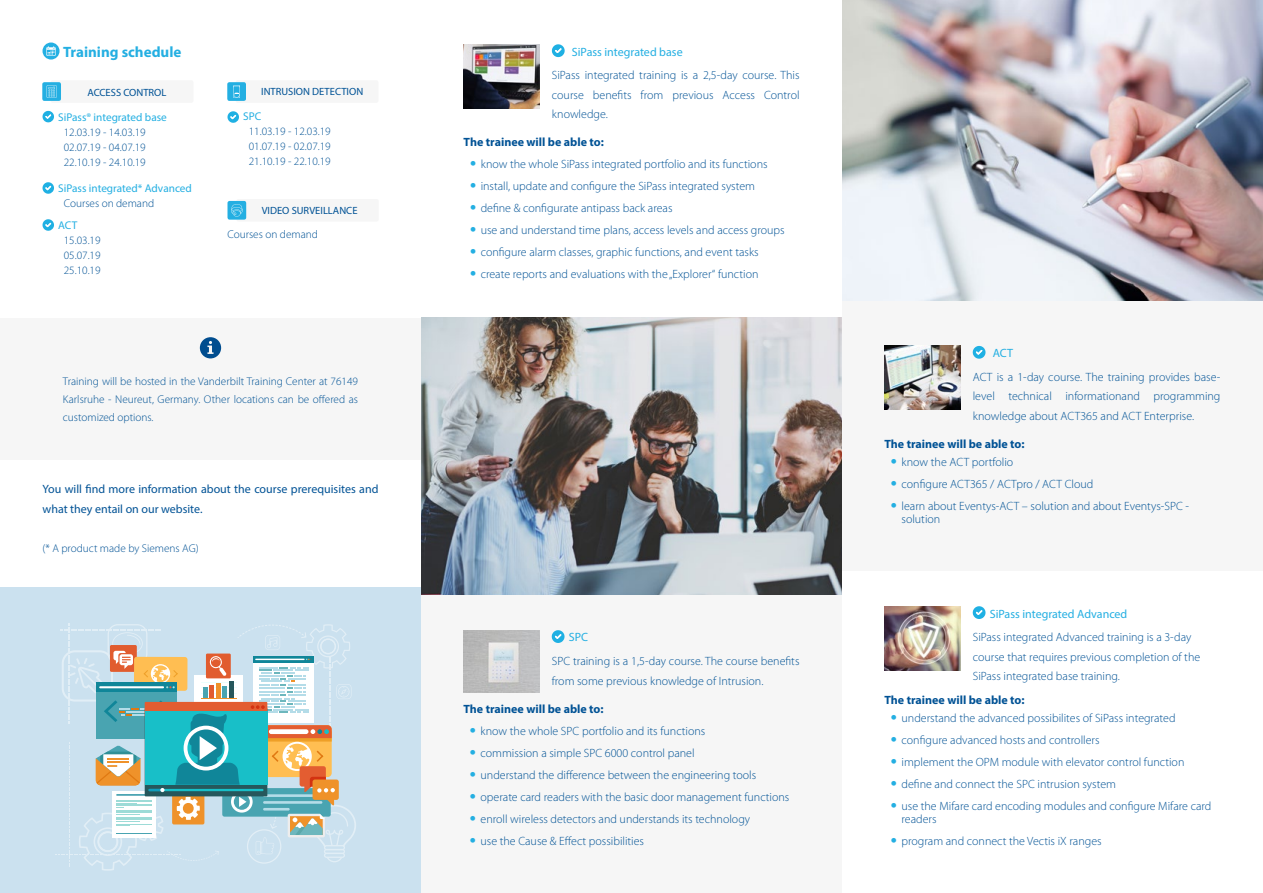
<style>
.page{position:relative;width:1263px;height:893px;background:#fff}
.page>*{position:absolute;margin:0;border:0;box-sizing:border-box;transform-origin:0 0}
.t1{font:700 15px "Myriad Pro";color:#24afe2}
.t2{font:300 12px/19.5px "Myriad Pro";color:#005295}
.t3{font:700 12px "Myriad Pro";color:#005295}
.t4{font:12px/19.5px "Myriad Pro";color:#005295}
.t5{font:12px "Myriad Pro";color:#24afe2}
.t6{font:300 11.25px/15px "Myriad Pro";color:#005295;text-align:justify}
.t7{font:11.25px "Myriad Pro";color:#24afe2}
.t8{font:10.5px "Myriad Pro";color:#005295}
.s1{font-weight:700;font-size:18px;color:#24afe2}
</style>
<div class="page">
<div style="left:236px;top:80px;width:142px;height:23px;background:#f6f6f6;border-radius:2px"></div>
<div style="left:51px;top:80px;width:142px;height:23px;background:#f6f6f6;border-radius:2px"></div>
<div style="left:0;top:318px;width:421px;height:141px;background:#f6f6f6"></div>
<div style="left:421px;top:583px;width:421px;height:310px;background:#f6f6f6"></div>
<div style="left:842px;top:279px;width:421px;height:292px;background:#f6f6f6"></div>
<img style="left:463px;top:631px;width:76px;height:61px">
<svg style="left:552px;top:630px;width:12px;height:13px"></svg>
<div style="left:43px;top:43px;width:17px;height:17px;background:#24b0e3;border-radius:50%"></div>
<svg style="left:46px;top:46px;width:10px;height:10px"></svg>
<div style="left:227px;top:82px;width:19px;height:19px;background:#24afe2;border-radius:2px"></div>
<svg style="left:233px;top:85px;width:7px;height:13px"></svg>
<svg style="left:227px;top:111px;width:12px;height:12px"></svg>
<svg style="left:43px;top:111px;width:11px;height:11px"></svg>
<svg style="left:43px;top:182px;width:11px;height:12px"></svg>
<svg style="left:43px;top:219px;width:11px;height:12px"></svg>
<div style="left:236px;top:199px;width:143px;height:23px;background:#f6f6f6;border-radius:2px"></div>
<div style="left:227px;top:201px;width:19px;height:19px;background:#24afe2;border-radius:2px"></div>
<svg style="left:231px;top:204px;width:12px;height:13px"></svg>
<svg style="left:200px;top:337px;width:21px;height:21px"></svg>
<img style="left:464px;top:44px;width:75px;height:64px">
<svg style="left:552px;top:44px;width:13px;height:13px"></svg>
<img style="left:884px;top:606px;width:76px;height:64px">
<svg style="left:973px;top:606px;width:12px;height:13px"></svg>
<img style="left:842px;top:0;width:421px;height:300px">
<div style="left:42px;top:82px;width:19px;height:19px;background:#24afe2;border-radius:2px"></div>
<svg style="left:47px;top:85px;width:10px;height:13px"></svg>
<div style="left:0;top:587px;width:421px;height:306px;background:#cbe1ef"></div>
<svg style="left:56px;top:623px;width:300px;height:248px"></svg>
<img style="left:421px;top:318px;width:421px;height:277px">
<img style="left:884px;top:346px;width:76px;height:64px">
<svg style="left:973px;top:346px;width:12px;height:13px"></svg>
<p class="t1" style="left:63px;top:42px;width:120px">Training schedule</p>
<p class="t8" style="left:87px;top:86px;width:81px">ACCESS CONTROL</p>
<p class="t7" style="left:58px;top:110px;width:110px">SiPass® integrated base</p>
<p class="t6" style="left:64px;top:125px;width:83px">12.03.19 - 14.03.19<br>02.07.19 - 04.07.19<br>22.10.19 - 24.10.19</p>
<p class="t7" style="left:58px;top:182px;width:135px">SiPass integrated* Advanced</p>
<p class="t6" style="left:64px;top:196px;width:92px">Courses on demand</p>
<p class="t7" style="left:58px;top:219px;width:21px">ACT</p>
<p class="t6" style="left:64px;top:233px;width:38px">15.03.19<br>05.07.19<br>25.10.19</p>
<p class="t8" style="left:261px;top:85px;width:104px">INTRUSION DETECTION</p>
<p class="t7" style="left:243px;top:109px;width:20px">SPC</p>
<p class="t6" style="left:249px;top:123px;width:83px">11.03.19 - 12.03.19<br>01.07.19 - 02.07.19<br>21.10.19 - 22.10.19</p>
<p class="t8" style="left:262px;top:204px;width:97px">VIDEO SURVEILLANCE</p>
<p class="t6" style="left:227px;top:227px;width:92px">Courses on demand</p>
<p class="t6" style="left:63px;top:372px;width:297px;line-height:18px">Training will be hosted in the Vanderbilt Training Center at 76149<br>Karlsruhe - Neureut, Germany. Other locations can be offered as customized options.</p>
<p class="t4" style="left:43px;top:479px;width:337px">You will find more information about the course prerequisites and what they entail on our website.</p>
<p class="t6" style="left:43px;top:540px;width:158px">(* A product made by Siemens AG)</p>
<p class="t5" style="left:572px;top:44px;width:112px">SiPass integrated base</p>
<p class="t2" style="left:552px;top:65px;width:249px;text-align:justify">SiPass integrated training is a 2,5-day course. This course benefits from previous Access Control knowledge.</p>
<p class="t3" style="left:464px;top:134px;width:142px">The trainee will be able to:</p>
<p class="t2" style="left:470px;top:154px;width:299px"><span class="s1">•</span> know the whole SiPass integrated portfolio and its functions</p>
<p class="t2" style="left:470px;top:176px;width:286px"><span class="s1">•</span> install, update and configure the SiPass integrated system</p>
<p class="t2" style="left:470px;top:198px;width:204px"><span class="s1">•</span> define &amp; configurate antipass back areas</p>
<p class="t2" style="left:470px;top:220px;width:316px"><span class="s1">•</span> use and understand time plans, access levels and access groups</p>
<p class="t2" style="left:470px;top:243px;width:290px"><span class="s1">•</span> configure alarm classes, graphic functions, and event tasks</p>
<p class="t2" style="left:470px;top:265px;width:290px"><span class="s1">•</span> create reports and evaluations with the „Explorer“ function</p>
<p class="t5" style="left:569px;top:630px;width:21px">SPC</p>
<p class="t2" style="left:552px;top:651px;width:249px">SPC training is a 1,5-day course. The course benefits from some previous knowledge of Intrusion.</p>
<p class="t3" style="left:463px;top:701px;width:142px">The trainee will be able to:</p>
<p class="t2" style="left:470px;top:721px;width:237px"><span class="s1">•</span> know the whole SPC portfolio and its functions</p>
<p class="t2" style="left:470px;top:743px;width:226px"><span class="s1">•</span> commission a simple SPC 6000 control panel</p>
<p class="t2" style="left:470px;top:765px;width:288px"><span class="s1">•</span> understand the difference between the engineering tools</p>
<p class="t2" style="left:470px;top:787px;width:321px"><span class="s1">•</span> operate card readers with the basic door management functions</p>
<p class="t2" style="left:470px;top:809px;width:282px"><span class="s1">•</span> enroll wireless detectors and understands its technology</p>
<p class="t2" style="left:470px;top:831px;width:176px"><span class="s1">•</span> use the Cause &amp; Effect possibilities</p>
<p class="t5" style="left:993px;top:346px;width:22px">ACT</p>
<p class="t2" style="left:973px;top:367px;width:249px;text-align:justify">ACT is a 1-day course. The training provides base&shy;level technical informationand programming knowledge about ACT365 and ACT Enterprise.</p>
<p class="t3" style="left:884px;top:436px;width:142px">The trainee will be able to:</p>
<p class="t2" style="left:891px;top:452px;width:124px"><span class="s1">•</span> know the ACT portfolio</p>
<p class="t2" style="left:891px;top:474px;width:204px"><span class="s1">•</span> configure ACT365 / ACTpro / ACT Cloud</p>
<p class="t2" style="left:901px;top:499px;width:289px;line-height:13.5px;text-indent:-11px"><span class="s1">•</span> learn about Eventys-ACT – solution and about Eventys-SPC - solution</p>
<p class="t5" style="left:990px;top:606px;width:139px">SiPass integrated Advanced</p>
<p class="t2" style="left:973px;top:627px;width:229px">SiPass integrated Advanced training is a 3-day course that requires previous completion of the<br>SiPass integrated base training.</p>
<p class="t3" style="left:884px;top:692px;width:142px">The trainee will be able to:</p>
<p class="t2" style="left:891px;top:708px;width:286px"><span class="s1">•</span> understand the advanced possibilites of SiPass integrated</p>
<p class="t2" style="left:891px;top:730px;width:210px"><span class="s1">•</span> configure advanced hosts and controllers</p>
<p class="t2" style="left:891px;top:752px;width:295px"><span class="s1">•</span> implement the OPM module with elevator control function</p>
<p class="t2" style="left:891px;top:774px;width:227px"><span class="s1">•</span> define and connect the SPC intrusion system</p>
<p class="t2" style="left:901px;top:799px;width:311px;line-height:13.5px;text-indent:-11px"><span class="s1">•</span> use the Mifare card encoding modules and configure Mifare card readers</p>
<p class="t2" style="left:891px;top:831px;width:212px"><span class="s1">•</span> program and connect the Vectis iX ranges</p>
</div>
